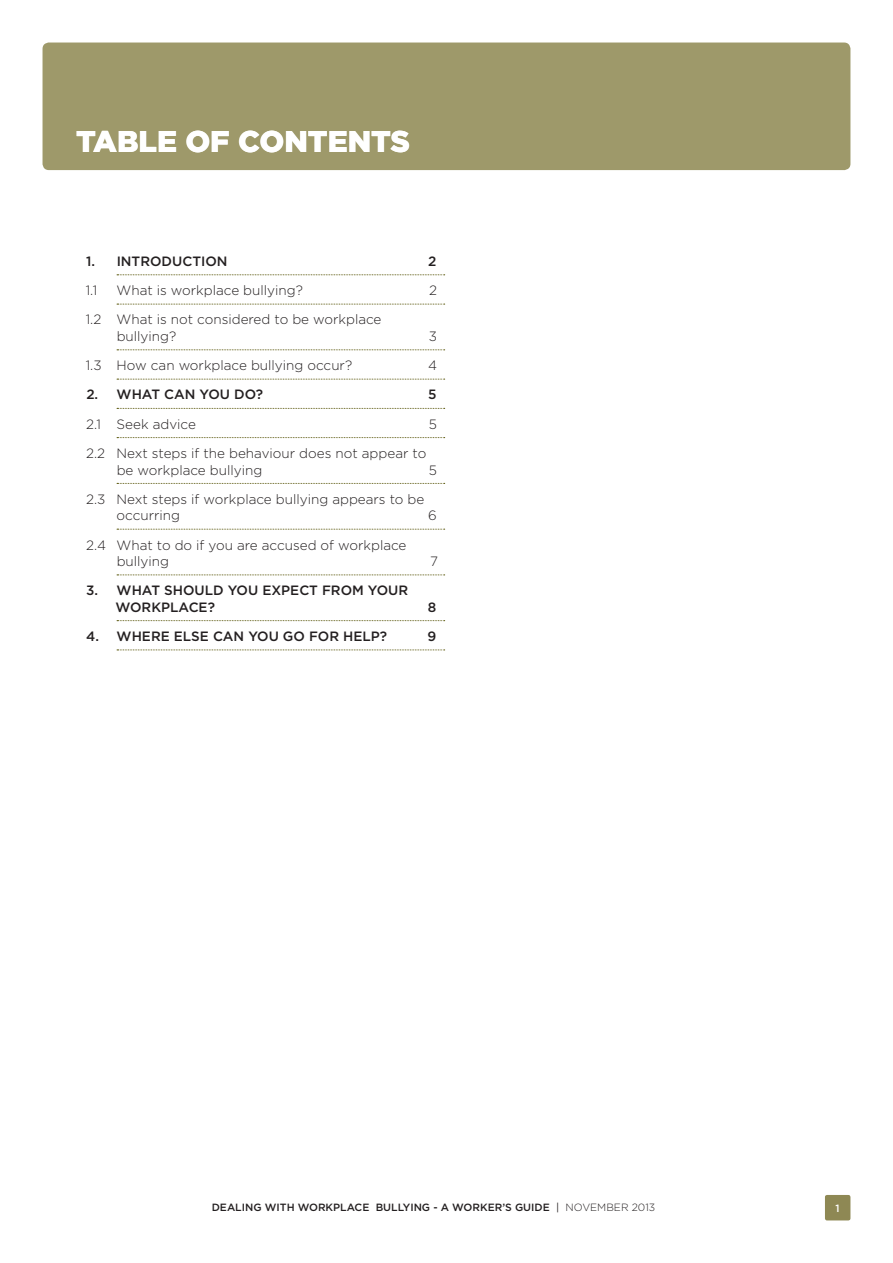
<style>
.page{position:relative;width:893px;height:1263px;background:#fff}
.page>*{position:absolute;margin:0;border:0;box-sizing:border-box;transform-origin:0 0}
.Header_1{font:900 30px "Gotham";color:#fff}
.Table_of_contents{font:300 13.5px/16.5px "Gotham";color:#231f20}
.Table_of_contents_bo{font:500 13.5px/16.5px "Gotham";color:#231f20}
.t1{font:500 10.5px "Gotham";color:#231f20}
.Body_copy{font:500 10.5px "Gotham";color:#fff}
.s1{font-weight:400}
.s2{font-weight:300}
</style>
<div class="page">
<div style="left:43px;top:43px;width:807px;height:127px;background:#9e996a;border-radius:6px"></div>
<div style="left:825px;top:1195px;width:25px;height:25px;background:#8e8854;border-radius:2px"></div>
<svg style="left:117px;top:274px;width:328px;height:1px"></svg>
<svg style="left:117px;top:304px;width:328px;height:1px"></svg>
<svg style="left:117px;top:349px;width:328px;height:1px"></svg>
<svg style="left:117px;top:379px;width:328px;height:1px"></svg>
<svg style="left:117px;top:408px;width:328px;height:1px"></svg>
<svg style="left:117px;top:437px;width:328px;height:1px"></svg>
<svg style="left:117px;top:483px;width:328px;height:1px"></svg>
<svg style="left:117px;top:529px;width:328px;height:1px"></svg>
<svg style="left:117px;top:574px;width:328px;height:1px"></svg>
<svg style="left:117px;top:620px;width:328px;height:1px"></svg>
<svg style="left:117px;top:649px;width:328px;height:1px"></svg>
<h1 class="Header_1" style="left:76px;top:123px;width:336px">TABLE OF CONTENTS</h1>
<p class="Table_of_contents_bo" style="left:86px;top:253px;width:143px">1. INTRODUCTION</p>
<p class="Table_of_contents_bo" style="left:428px;top:253px;width:10px">2</p>
<p class="Table_of_contents" style="left:86px;top:282px;width:13px">1.1</p>
<p class="Table_of_contents" style="left:117px;top:282px;width:188px">What is workplace bullying?</p>
<p class="Table_of_contents" style="left:429px;top:282px;width:9px">2</p>
<p class="Table_of_contents" style="left:117px;top:311px;width:266px;text-indent:-31px">1.2 What is not considered to be workplace bullying?</p>
<p class="Table_of_contents" style="left:429px;top:328px;width:10px">3</p>
<p class="Table_of_contents" style="left:86px;top:357px;width:268px">1.3 How can workplace bullying occur?</p>
<p class="Table_of_contents" style="left:428px;top:357px;width:10px">4</p>
<p class="Table_of_contents_bo" style="left:86px;top:386px;width:178px">2. WHAT CAN YOU DO?</p>
<p class="Table_of_contents_bo" style="left:428px;top:386px;width:10px">5</p>
<p class="Table_of_contents" style="left:86px;top:416px;width:111px">2.1 Seek advice</p>
<p class="Table_of_contents" style="left:429px;top:416px;width:10px">5</p>
<p class="Table_of_contents" style="left:117px;top:445px;width:311px;text-indent:-31px">2.2 Next steps if the behaviour does not appear to be workplace bullying</p>
<p class="Table_of_contents" style="left:429px;top:461px;width:10px">5</p>
<p class="Table_of_contents" style="left:117px;top:491px;width:309px;text-indent:-31px">2.3 Next steps if workplace bullying appears to be occurring</p>
<p class="Table_of_contents" style="left:428px;top:507px;width:10px">6</p>
<p class="Table_of_contents" style="left:117px;top:536px;width:291px;text-indent:-31px">2.4 What to do if you are accused of workplace bullying</p>
<p class="Table_of_contents_bo" style="left:116px;top:582px;width:294px;text-indent:-30px">3. WHAT SHOULD YOU EXPECT FROM YOUR<br>WORKPLACE?</p>
<p class="Table_of_contents" style="left:430px;top:553px;width:9px">7</p>
<p class="Table_of_contents_bo" style="left:428px;top:599px;width:10px">8</p>
<p class="Table_of_contents_bo" style="left:86px;top:628px;width:302px">4. WHERE ELSE CAN YOU GO FOR HELP?</p>
<p class="Table_of_contents_bo" style="left:428px;top:628px;width:10px">9</p>
<p class="t1" style="left:212px;top:1201px;width:445px">DEALING WITH WORKPLACE BULLYING - A WORKER’S GUIDE <span class="s1">|</span> <span class="s2">NOVEMBER 2013</span></p>
<p class="Body_copy" style="left:836px;top:1202px;width:6px">1</p>
</div>
